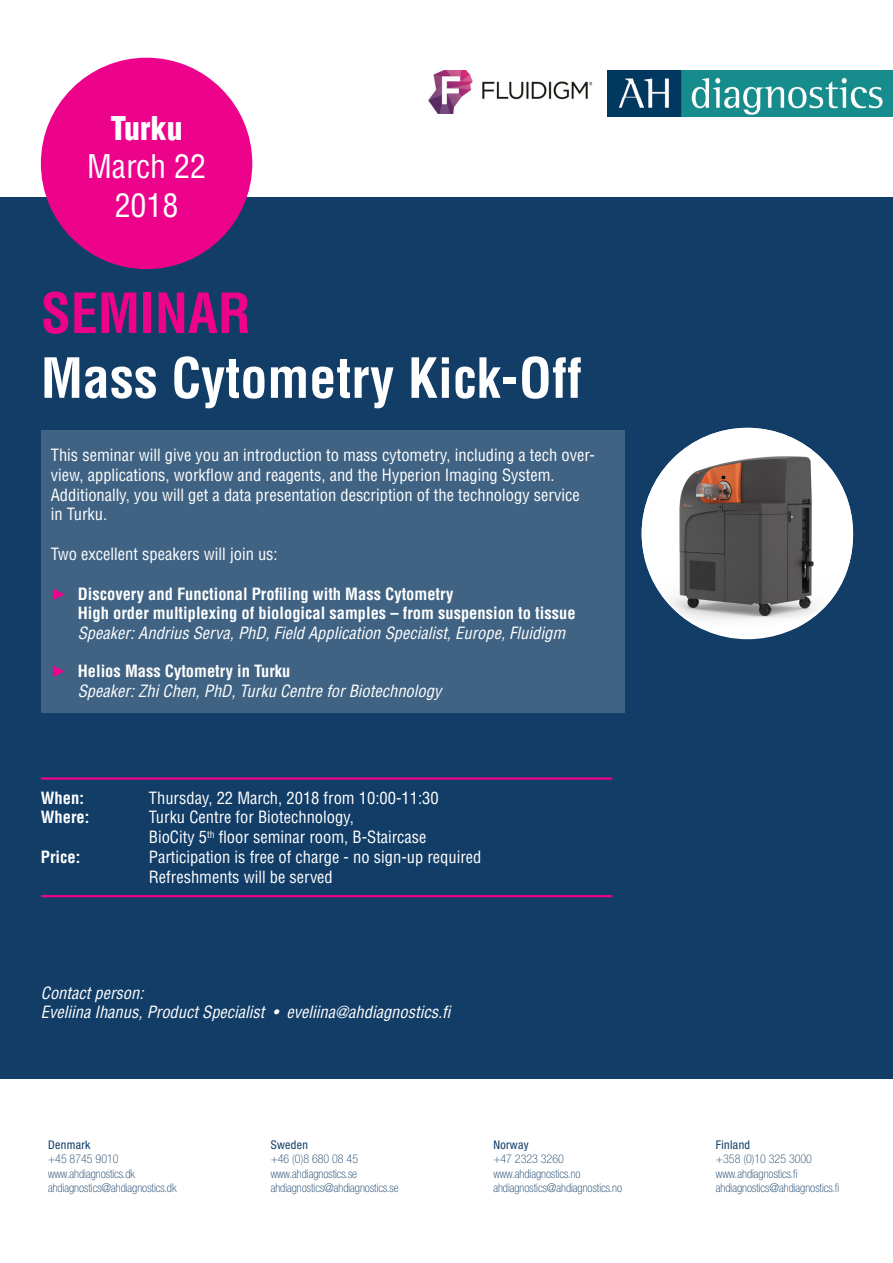
<style>
.page{position:relative;width:893px;height:1263px;background:#fff}
.page>*{position:absolute;margin:0;border:0;box-sizing:border-box;transform-origin:0 0}
.hvid_overskrift{font:700 condensed 54px "Helvetica";color:#fff}
.Paragraph_Style_3{font:700 condensed 54px "Helvetica";color:#ed028c}
.Paragraph_Style_1{font:condensed 31.95px "Helvetica";color:#fff}
.Paragraph_Style_1-2{font:900 condensed 31.95px "Helvetica";color:#fff}
.Underoverskrift_fed{font:condensed 16.5px/19.8px "Helvetica";color:#fff}
.Underoverskrift_fed-2{font:700 condensed 16.5px/19.8px "Helvetica";color:#fff}
.Underoverskrift{font:italic condensed 16.5px/19.8px "Helvetica";color:#fff}
.Brødtekst{font:condensed 16.5px "Helvetica";color:#fff}
.t1{font:100 condensed 12px/14.4px "Helvetica Neue";color:#123d67}
.s1{font-family:"Arial";font-stretch:normal;color:#ed028c}
.s2{font-weight:400;font-style:italic}
.s3{font-family:"Arial";font-weight:700;font-style:normal;font-stretch:normal;color:#ed028c}
.s4{font-weight:700;font-style:normal}
.s5{font-weight:400}
</style>
<div class="page">
<div style="left:0;top:0;width:893px;height:1101px;background:#123d67"></div>
<div style="left:41px;top:430px;width:583px;height:282px;background:#406384"></div>
<div style="left:0;top:0;width:893px;height:196px;background:#fff"></div>
<div style="left:41px;top:58px;width:211px;height:211px;background:#ed028c;border-radius:50%"></div>
<img style="left:607px;top:71px;width:286px;height:46px">
<div style="left:0;top:1080px;width:893px;height:183px;background:#fff"></div>
<hr style="left:41px;top:777px;width:571px;height:3px;background:#ed028c">
<hr style="left:41px;top:895px;width:571px;height:2px;background:#ed028c">
<img style="left:429px;top:71px;width:163px;height:42px">
<img style="left:642px;top:428px;width:211px;height:201px">
<p class="Paragraph_Style_1-2" style="left:111px;top:108px;width:74px">Turku</p>
<p class="Paragraph_Style_1" style="left:87px;top:147px;width:120px">March 22</p>
<p class="Paragraph_Style_1" style="left:115px;top:185px;width:65px">2018</p>
<p class="Paragraph_Style_3" style="left:41px;top:279px;width:212px">SEMINAR</p>
<p class="hvid_overskrift" style="left:41px;top:344px;width:542px">Mass Cytometry Kick-Off</p>
<p class="Underoverskrift_fed" style="left:51px;top:445px;width:545px">This seminar will give you an introduction to mass cytometry, including a tech over&shy;view, applications, workflow and reagents, and the Hyperion Imaging System.</p>
<p class="Underoverskrift_fed" style="left:51px;top:484px;width:531px">Additionally, you will get a data presentation description of the technology service in Turku.</p>
<p class="Underoverskrift_fed" style="left:51px;top:544px;width:228px">Two excellent speakers will join us:</p>
<p class="Underoverskrift_fed-2" style="left:78px;top:583px;width:499px;text-indent:-27px"><span class="s1">►</span> Discovery and Functional Profiling with Mass Cytometry<br>High order multiplexing of biological samples – from suspension to tissue<br><span class="s2">Speaker: Andrius Serva, PhD, Field Application Specialist, Europe, Fluidigm</span></p>
<p class="Underoverskrift" style="left:78px;top:661px;width:365px;text-indent:-27px"><span class="s3">►</span> <span class="s4">Helios Mass Cytometry in Turku<br></span>Speaker: Zhi Chen, PhD, Turku Centre for Biotechnology</p>
<p class="Underoverskrift_fed-2" style="left:41px;top:788px;width:45px">When:</p>
<p class="Underoverskrift_fed" style="left:149px;top:788px;width:291px">Thursday, 22 March, 2018 from 10:00-11:30</p>
<p class="Underoverskrift_fed-2" style="left:41px;top:807px;width:50px">Where:</p>
<p class="Underoverskrift_fed" style="left:149px;top:807px;width:279px">Turku Centre for Biotechnology,<br>BioCity 5<sup>th</sup> floor seminar room, B-Staircase</p>
<p class="Underoverskrift_fed-2" style="left:41px;top:847px;width:41px">Price:</p>
<p class="Underoverskrift_fed" style="left:149px;top:847px;width:334px">Participation is free of charge - no sign-up required</p>
<p class="Brødtekst" style="left:149px;top:866px;width:186px">Refreshments will be served</p>
<p class="Underoverskrift" style="left:41px;top:983px;width:104px">Contact person:</p>
<p class="Underoverskrift" style="left:41px;top:1002px;width:412px">Eveliina Ihanus, Product Specialist • eveliina@ahdiagnostics.fi</p>
<p class="t1" style="left:48px;top:1137px;width:130px"><span class="s5">Denmark<br></span>+45 8745 9010 www.ahdiagnostics.dk ahdiagnostics@ahdiagnostics.dk</p>
<p class="t1" style="left:271px;top:1137px;width:130px"><span class="s5">Sweden<br></span>+46 (0)8 680 08 45 www.ahdiagnostics.se ahdiagnostics@ahdiagnostics.se</p>
<p class="t1" style="left:493px;top:1137px;width:130px"><span class="s5">Norway<br></span>+47 2323 3260 www.ahdiagnostics.no ahdiagnostics@ahdiagnostics.no</p>
<p class="t1" style="left:716px;top:1137px;width:125px"><span class="s5">Finland<br></span>+358 (0)10 325 3000 www.ahdiagnostics.fi ahdiagnostics@ahdiagnostics.fi</p>
</div>
